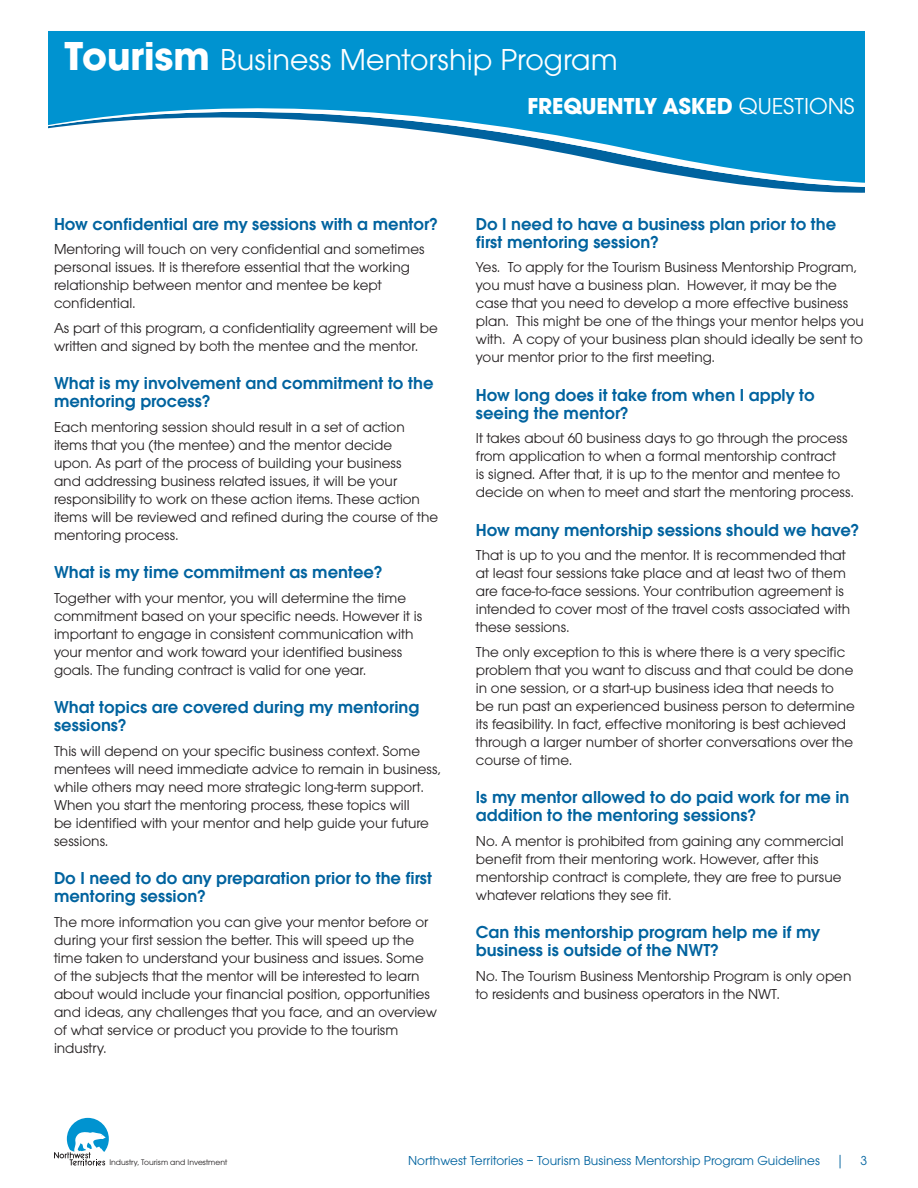
<style>
.page{position:relative;width:918px;height:1188px;background:#fff}
.page>*{position:absolute;margin:0;border:0;box-sizing:border-box;transform-origin:0 0}
.t1{font:31.5px "Avant Garde ITC";color:#fff}
.t2{font:700 24px "Avant Garde Md ITC";color:#fff}
.t3{font:600 18px/18px "Avant Garde ITC";color:#00639f}
.BODY{font:15px/18px "Avant Garde ITC";color:#231f20}
.t4{font:13.5px "Avant Garde ITC";color:#00639f}
.t5{font:8.4px "Avant Garde ITC";color:#231f20}
.s1{font-family:"Avant Garde Md ITC";font-weight:700;font-size:42px}
.s2{font-family:"Avant Garde ITC";font-weight:400}
</style>
<div class="page">
<svg style="left:763px;top:187px;width:102px;height:6px"></svg>
<svg style="left:730px;top:183px;width:132px;height:4px"></svg>
<svg style="left:48px;top:31px;width:817px;height:152px;fill:#0093d0"></svg>
<svg style="left:54px;top:1118px;width:55px;height:48px"></svg>
<h1 class="t1" style="left:64px;top:42px;width:555px"><span class="s1">Tourism</span> Business Mentorship Program</h1>
<h2 class="t2" style="left:527px;top:92px;width:329px">FREQUENTLY ASKED <span class="s2">QUESTIONS</span></h2>
<p class="t3" style="left:54px;top:214px;width:385px">How confidential are my sessions with a mentor?</p>
<p class="BODY" style="left:54px;top:240px;width:372px">Mentoring will touch on very confidential and sometimes personal issues. It is therefore essential that the working relationship between mentor and mentee be kept confidential.</p>
<p class="BODY" style="left:54px;top:319px;width:385px">As part of this program, a confidentiality agreement will be written and signed by both the mentee and the mentor.</p>
<p class="t3" style="left:54px;top:374px;width:381px">What is my involvement and commitment to the mentoring process?</p>
<p class="BODY" style="left:54px;top:418px;width:386px">Each mentoring session should result in a set of action items that you (the mentee) and the mentor decide<br>upon. As part of the process of building your business<br>and addressing business related issues, it will be your responsibility to work on these action items. These action items will be reviewed and refined during the course of the mentoring process.</p>
<p class="t3" style="left:54px;top:563px;width:330px">What is my time commitment as mentee?</p>
<p class="BODY" style="left:54px;top:589px;width:370px">Together with your mentor, you will determine the time commitment based on your specific needs. However it is important to engage in consistent communication with your mentor and work toward your identified business goals. The funding contract is valid for one year.</p>
<p class="t3" style="left:54px;top:698px;width:367px">What topics are covered during my mentoring sessions?</p>
<p class="BODY" style="left:54px;top:742px;width:388px">This will depend on your specific business context. Some mentees will need immediate advice to remain in business, while others may need more strategic long-term support.<br>When you start the mentoring process, these topics will<br>be identified with your mentor and help guide your future sessions.</p>
<p class="t3" style="left:54px;top:869px;width:380px">Do I need to do any preparation prior to the first mentoring session?</p>
<p class="BODY" style="left:54px;top:913px;width:384px">The more information you can give your mentor before or during your first session the better. This will speed up the time taken to understand your business and issues. Some of the subjects that the mentor will be interested to learn about would include your financial position, opportunities and ideas, any challenges that you face, and an overview of what service or product you provide to the tourism industry.</p>
<p class="t3" style="left:476px;top:214px;width:362px">Do I need to have a business plan prior to the first mentoring session?</p>
<p class="BODY" style="left:476px;top:258px;width:390px">Yes. To apply for the Tourism Business Mentorship Program, you must have a business plan. However, it may be the case that you need to develop a more effective business plan. This might be one of the things your mentor helps you with. A copy of your business plan should ideally be sent to your mentor prior to the first meeting.</p>
<p class="t3" style="left:476px;top:385px;width:341px">How long does it take from when I apply to seeing the mentor?</p>
<p class="BODY" style="left:476px;top:429px;width:379px">It takes about 60 business days to go through the process from application to when a formal mentorship contract<br>is signed. After that, it is up to the mentor and mentee to decide on when to meet and start the mentoring process.</p>
<p class="t3" style="left:476px;top:520px;width:385px">How many mentorship sessions should we have?</p>
<p class="BODY" style="left:476px;top:546px;width:376px">That is up to you and the mentor. It is recommended that at least four sessions take place and at least two of them are face-to-face sessions. Your contribution agreement is intended to cover most of the travel costs associated with these sessions.</p>
<p class="BODY" style="left:476px;top:643px;width:381px">The only exception to this is where there is a very specific problem that you want to discuss and that could be done in one session, or a start-up business idea that needs to be run past an experienced business person to determine its feasibility. In fact, effective monitoring is best achieved through a larger number of shorter conversations over the course of time.</p>
<p class="t3" style="left:476px;top:788px;width:375px">Is my mentor allowed to do paid work for me in addition to the mentoring sessions?</p>
<p class="BODY" style="left:476px;top:832px;width:369px">No. A mentor is prohibited from gaining any commercial benefit from their mentoring work. However, after this mentorship contract is complete, they are free to pursue whatever relations they see fit.</p>
<p class="t3" style="left:476px;top:923px;width:346px">Can this mentorship program help me if my business is outside of the NWT?</p>
<p class="BODY" style="left:476px;top:967px;width:377px">No. The Tourism Business Mentorship Program is only open to residents and business operators in the NWT.</p>
<p class="t5" style="left:109px;top:1158px;width:119px">Industry, Tourism and Investment</p>
<p class="t4" style="left:408px;top:1153px;width:414px">Northwest Territories – Tourism Business Mentorship Program Guidelines</p>
<p class="t4" style="left:837px;top:1153px;width:8px">|</p>
<p class="t4" style="left:861px;top:1153px;width:8px">3</p>
</div>
